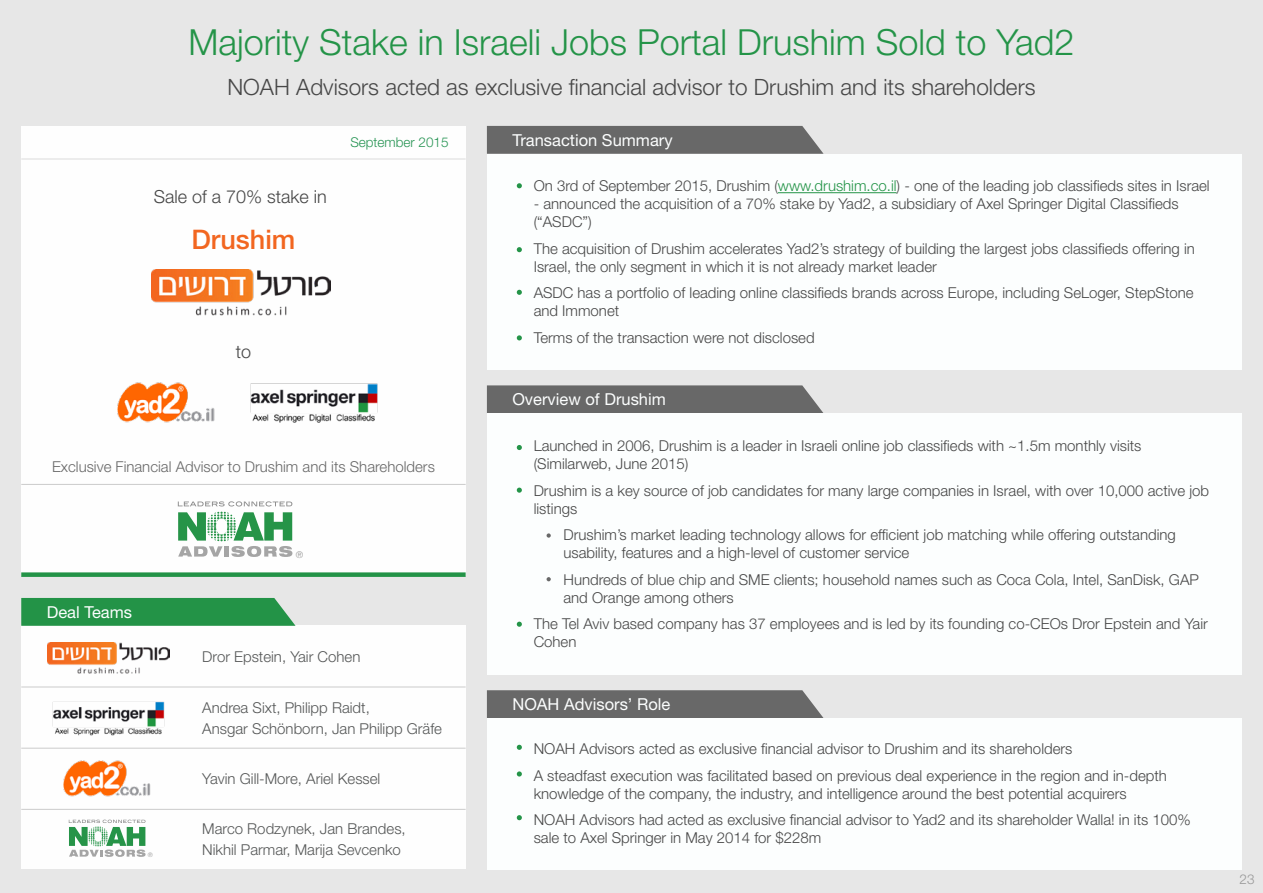
<style>
.page{position:relative;width:1263px;height:893px;background:#e7e7e7}
.page>*{position:absolute;margin:0;border:0;box-sizing:border-box;transform-origin:0 0}
.t1{font:300 36px "Helvetica Neue LT Std";color:#249448}
.t2{font:500 27px "Helvetica Neue LT Std";color:#f26620}
.t3{font:300 22.5px "Helvetica Neue LT Std";color:#474747}
.t4{font:300 18px "Helvetica Neue LT Std";color:#464646}
.t5{font:16.5px "Helvetica Neue LT Std";color:#fcfefe}
.t6{font:300 15px/18px "Helvetica Neue LT Std";color:#474747}
.t7{font:300 15px/21px "Helvetica Neue LT Std";color:#555757}
.t8{font:300 15px "Helvetica Neue LT Std";color:#686868}
.t9{font:300 13.5px "Helvetica Neue LT Std";color:#299555}
.t10{font:300 13.5px "Helvetica Neue LT Std";color:#989898}
.t11{font:9.15px "Helvetica Neue";color:#a5a5a5}
.t12{font:6.15px "Helvetica Neue";color:#a5a5a5}
.s1{color:#249448}
</style>
<div class="page">
<div style="left:21px;top:126px;width:445px;height:449px;background:#fefefe"></div>
<div style="left:21px;top:626px;width:445px;height:243px;background:#fefefe"></div>
<hr style="left:21px;top:159px;width:445px;height:1px;background:#dcdcdc">
<div style="left:487px;top:126px;width:336px;height:28px;background:#686868"></div>
<div style="left:487px;top:385px;width:336px;height:28px;background:#686868"></div>
<div style="left:487px;top:690px;width:336px;height:28px;background:#686868"></div>
<div style="left:487px;top:154px;width:755px;height:215px;background:#fcfefe"></div>
<hr style="left:778px;top:192px;width:118px;height:1px;background:#249448">
<div style="left:487px;top:413px;width:755px;height:261px;background:#fcfefe"></div>
<div style="left:487px;top:718px;width:755px;height:151px;background:#fcfefe"></div>
<svg style="left:21px;top:598px;width:275px;height:28px;background:#2c974e"></svg>
<hr style="left:21px;top:484px;width:445px;height:1px;background:#cbcbcb">
<hr style="left:21px;top:687px;width:445px;height:1px;background:#cbcbcb">
<hr style="left:21px;top:748px;width:445px;height:1px;background:#cbcbcb">
<hr style="left:21px;top:809px;width:445px;height:1px;background:#cbcbcb">
<svg style="left:517px;top:745px;width:5px;height:5px"></svg>
<svg style="left:517px;top:771px;width:5px;height:5px"></svg>
<svg style="left:517px;top:445px;width:5px;height:5px"></svg>
<svg style="left:517px;top:247px;width:5px;height:5px"></svg>
<svg style="left:517px;top:183px;width:5px;height:5px"></svg>
<svg style="left:517px;top:335px;width:5px;height:5px"></svg>
<svg style="left:517px;top:815px;width:5px;height:5px"></svg>
<svg style="left:517px;top:488px;width:5px;height:5px"></svg>
<svg style="left:517px;top:290px;width:5px;height:5px"></svg>
<svg style="left:546px;top:533px;width:5px;height:5px"></svg>
<svg style="left:546px;top:577px;width:5px;height:4px"></svg>
<svg style="left:517px;top:622px;width:5px;height:5px"></svg>
<div style="left:21px;top:572px;width:445px;height:5px;background:#239347"></div>
<svg style="left:178px;top:501px;width:114px;height:5px"></svg>
<svg style="left:178px;top:512px;width:114px;height:45px"></svg>
<img style="left:152px;top:269px;width:178px;height:47px">
<img style="left:117px;top:382px;width:98px;height:41px">
<img style="left:250px;top:383px;width:128px;height:40px">
<img style="left:48px;top:642px;width:122px;height:32px">
<img style="left:52px;top:701px;width:113px;height:35px">
<img style="left:64px;top:760px;width:87px;height:36px">
<svg style="left:69px;top:820px;width:77px;height:37px"></svg>
<h1 class="t1" style="left:188px;top:20px;width:888px">Majority Stake in Israeli Jobs Portal Drushim Sold to Yad2</h1>
<h3 class="t3" style="left:227px;top:73px;width:810px">NOAH Advisors acted as exclusive financial advisor to Drushim and its shareholders</h3>
<p class="t5" style="left:512px;top:130px;width:162px">Transaction Summary</p>
<p class="t9" style="left:350px;top:134px;width:100px">September 2015</p>
<p class="t4" style="left:154px;top:186px;width:175px">Sale of a 70% stake in</p>
<h2 class="t2" style="left:191px;top:224px;width:106px">Drushim</h2>
<p class="t4" style="left:236px;top:341px;width:17px">to</p>
<p class="t8" style="left:52px;top:457px;width:384px">Exclusive Financial Advisor to Drushim and its Shareholders</p>
<p class="t5" style="left:47px;top:602px;width:87px">Deal Teams</p>
<p class="t12" style="left:148px;top:851px;width:7px">®</p>
<p class="t11" style="left:296px;top:548px;width:9px">®</p>
<p class="t7" style="left:202px;top:646px;width:160px">Dror Epstein, Yair Cohen</p>
<p class="t7" style="left:202px;top:696px;width:241px">Andrea Sixt, Philipp Raidt,<br>Ansgar Schönborn, Jan Philipp Gräfe</p>
<p class="t7" style="left:202px;top:768px;width:180px">Yavin Gill-More, Ariel Kessel</p>
<p class="t7" style="left:202px;top:818px;width:205px">Marco Rodzynek, Jan Brandes,<br>Nikhil Parmar, Marija Sevcenko</p>
<p class="t6" style="left:534px;top:177px;width:677px">On 3rd of September 2015, Drushim (<span class="s1">www.drushim.co.il</span>) - one of the leading job classifieds sites in Israel</p>
<p class="t6" style="left:534px;top:195px;width:646px">- announced the acquisition of a 70% stake by Yad2, a subsidiary of Axel Springer Digital Classifieds (“ASDC”)</p>
<p class="t6" style="left:534px;top:239px;width:663px">The acquisition of Drushim accelerates Yad2’s strategy of building the largest jobs classifieds offering in<br>Israel, the only segment in which it is not already market leader</p>
<p class="t6" style="left:534px;top:284px;width:661px">ASDC has a portfolio of leading online classifieds brands across Europe, including SeLoger, StepStone and Immonet</p>
<p class="t6" style="left:534px;top:328px;width:282px">Terms of the transaction were not disclosed</p>
<p class="t5" style="left:512px;top:389px;width:155px">Overview of Drushim</p>
<p class="t6" style="left:534px;top:437px;width:609px">Launched in 2006, Drushim is a leader in Israeli online job classifieds with ~1.5m monthly visits (Similarweb, June 2015)</p>
<p class="t6" style="left:534px;top:481px;width:677px">Drushim is a key source of job candidates for many large companies in Israel, with over 10,000 active job listings</p>
<p class="t6" style="left:563px;top:526px;width:614px">Drushim’s market leading technology allows for efficient job matching while offering outstanding usability, features and a high-level of customer service</p>
<p class="t6" style="left:563px;top:570px;width:637px">Hundreds of blue chip and SME clients; household names such as Coca Cola, Intel, SanDisk, GAP and Orange among others</p>
<p class="t6" style="left:534px;top:615px;width:676px">The Tel Aviv based company has 37 employees and is led by its founding co-CEOs Dror Epstein and Yair<br>Cohen</p>
<p class="t5" style="left:512px;top:694px;width:159px">NOAH Advisors’ Role</p>
<p class="t6" style="left:534px;top:735px;width:635px;line-height:26.5px">NOAH Advisors acted as exclusive financial advisor to Drushim and its shareholders<br>A steadfast execution was facilitated based on previous deal experience in the region and in-depth</p>
<p class="t6" style="left:534px;top:780px;width:659px;line-height:26.5px">knowledge of the company, the industry, and intelligence around the best potential acquirers<br>NOAH Advisors had acted as exclusive financial advisor to Yad2 and its shareholder Walla! in its 100%</p>
<p class="t6" style="left:534px;top:829px;width:289px">sale to Axel Springer in May 2014 for $228m</p>
<p class="t10" style="left:1239px;top:871px;width:17px">23</p>
</div>
